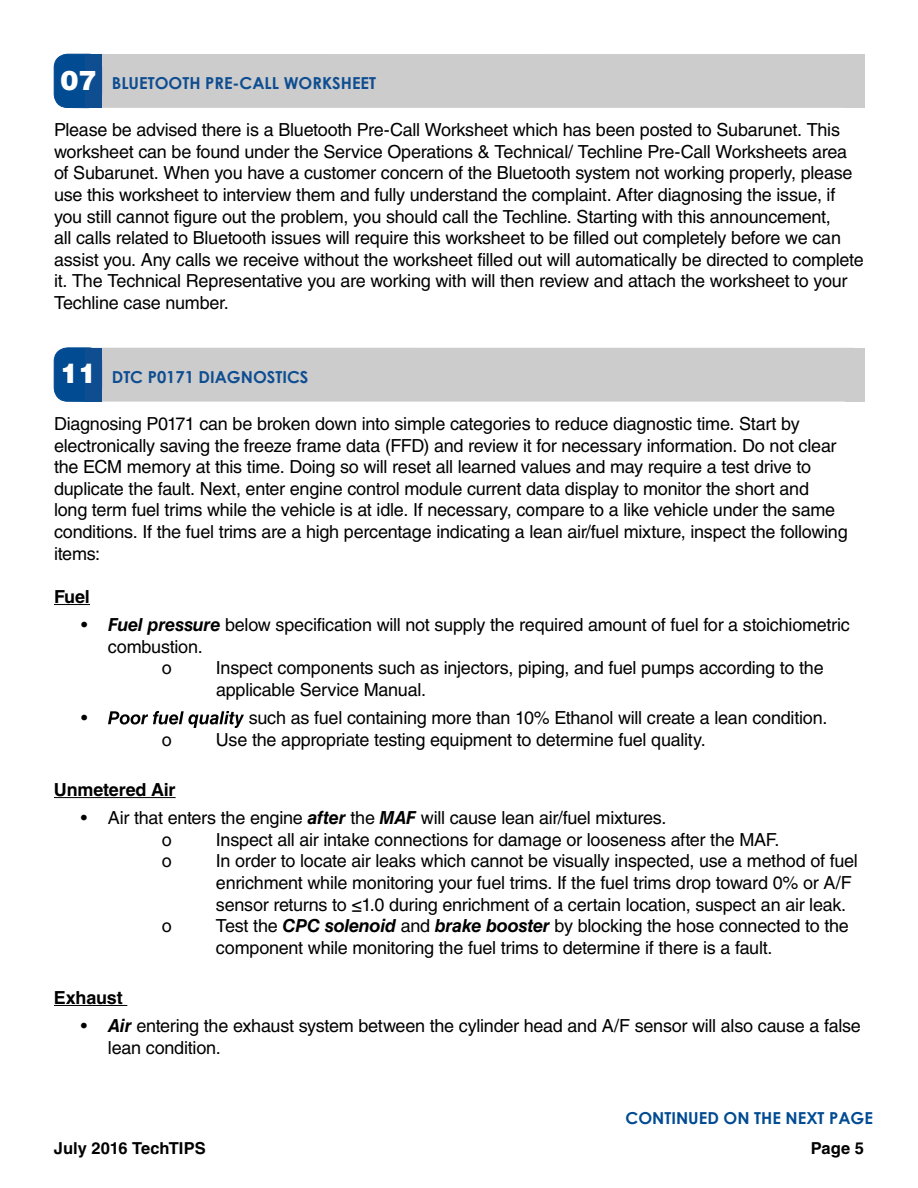
<style>
.page{position:relative;width:918px;height:1188px;background:#fff}
.page>*{position:absolute;margin:0;border:0;box-sizing:border-box;transform-origin:0 0}
.t1{font:18px/21.6px "Helvetica LT Std";letter-spacing:-.015em;color:#000}
.t2{font:700 18px "Helvetica LT Std";letter-spacing:-.015em;color:#000}
.t3{font:700 16.5px "Century Gothic";color:#0f4d91}
.t4{font:700 16.5px "Century Gothic";color:#004b92}
.t5{font:700 16.5px "Helvetica LT Std";color:#000}
.s1{font-family:"Helvetica LT Std";font-weight:900;font-size:27px;color:#fff}
.s2{font-weight:700;font-style:italic}
</style>
<div class="page">
<hr style="left:54px;top:604px;width:36px;height:1px;background:#000">
<hr style="left:54px;top:797px;width:122px;height:1px;background:#000">
<hr style="left:54px;top:1005px;width:73px;height:1px;background:#000">
<div style="left:54px;top:54px;width:811px;height:54px;background:#ccc;border-radius:14px"></div>
<div style="left:846px;top:54px;width:19px;height:54px;background:#ccc"></div>
<div style="left:54px;top:54px;width:48px;height:54px;background:#004b92;border-radius:14px"></div>
<div style="left:54px;top:54px;width:48px;height:54px;border:1px solid #004b92;border-radius:14px"></div>
<div style="left:85px;top:54px;width:17px;height:54px;background:#0f4d91"></div>
<div style="left:54px;top:348px;width:811px;height:54px;background:#ccc;border-radius:14px"></div>
<div style="left:846px;top:348px;width:19px;height:54px;background:#ccc"></div>
<div style="left:54px;top:348px;width:48px;height:53px;background:#004b92;border-radius:14px"></div>
<div style="left:54px;top:348px;width:48px;height:54px;border:1px solid #004b92;border-radius:14px"></div>
<div style="left:85px;top:348px;width:17px;height:54px;background:#0f4d91"></div>
<svg style="left:108px;top:711px;width:136px;height:17px"></svg>
<p class="t3" style="left:60px;top:71px;width:317px"><span class="s1">07</span> BLUETOOTH PRE-CALL WORKSHEET</p>
<p class="t1" style="left:54px;top:119px;width:811px">Please be advised there is a Bluetooth Pre-Call Worksheet which has been posted to Subarunet. This worksheet can be found under the Service Operations &amp; Technical/ Techline Pre-Call Worksheets area of Subarunet. When you have a customer concern of the Bluetooth system not working properly, please use this worksheet to interview them and fully understand the complaint. After diagnosing the issue, if you still cannot figure out the problem, you should call the Techline. Starting with this announcement,<br>all calls related to Bluetooth issues will require this worksheet to be filled out completely before we can assist you. Any calls we receive without the worksheet filled out will automatically be directed to complete it. The Technical Representative you are working with will then review and attach the worksheet to your Techline case number.</p>
<p class="t3" style="left:60px;top:364px;width:250px"><span class="s1">11</span> DTC P0171 DIAGNOSTICS</p>
<p class="t1" style="left:54px;top:413px;width:795px">Diagnosing P0171 can be broken down into simple categories to reduce diagnostic time. Start by electronically saving the freeze frame data (FFD) and review it for necessary information. Do not clear the ECM memory at this time. Doing so will reset all learned values and may require a test drive to duplicate the fault. Next, enter engine control module current data display to monitor the short and<br>long term fuel trims while the vehicle is at idle. If necessary, compare to a like vehicle under the same conditions. If the fuel trims are a high percentage indicating a lean air/fuel mixture, inspect the following items:</p>
<p class="t2" style="left:54px;top:585px;width:37px">Fuel</p>
<p class="t1" style="left:81px;top:614px;width:770px">• <span class="s2">Fuel pressure</span> below specification will not supply the required amount of fuel for a stoichiometric</p>
<p class="t1" style="left:108px;top:636px;width:96px">combustion.</p>
<p class="t1" style="left:162px;top:657px;width:12px">o</p>
<p class="t1" style="left:216px;top:657px;width:609px">Inspect components such as injectors, piping, and fuel pumps according to the applicable Service Manual.</p>
<p class="t1" style="left:81px;top:707px;width:8px">•</p>
<p class="t1" style="left:249px;top:707px;width:580px">such as fuel containing more than 10% Ethanol will create a lean condition.</p>
<p class="t1" style="left:162px;top:729px;width:12px">o</p>
<p class="t1" style="left:216px;top:729px;width:491px">Use the appropriate testing equipment to determine fuel quality.</p>
<p class="t2" style="left:54px;top:778px;width:123px">Unmetered Air</p>
<p class="t1" style="left:162px;top:807px;width:506px;text-indent:-81px">• Air that enters the engine <span class="s2">after</span> the <span class="s2">MAF</span> will cause lean air/fuel mixtures. o</p>
<p class="t1" style="left:216px;top:829px;width:565px">Inspect all air intake connections for damage or looseness after the MAF.</p>
<p class="t1" style="left:162px;top:850px;width:12px">o</p>
<p class="t1" style="left:216px;top:850px;width:643px">In order to locate air leaks which cannot be visually inspected, use a method of fuel enrichment while monitoring your fuel trims. If the fuel trims drop toward 0% or A/F sensor returns to ≤1.0 during enrichment of a certain location, suspect an air leak.</p>
<p class="t1" style="left:162px;top:915px;width:12px">o</p>
<p class="t1" style="left:216px;top:915px;width:635px">Test the <span class="s2">CPC solenoid</span> and <span class="s2">brake booster</span> by blocking the hose connected to the component while monitoring the fuel trims to determine if there is a fault.</p>
<p class="t2" style="left:54px;top:986px;width:70px">Exhaust</p>
<p class="t1" style="left:108px;top:1015px;width:754px;text-indent:-27px">• <span class="s2">Air</span> entering the exhaust system between the cylinder head and A/F sensor will also cause a false lean condition.</p>
<p class="t4" style="left:626px;top:1105px;width:249px">CONTINUED ON THE NEXT PAGE</p>
<p class="t5" style="left:54px;top:1139px;width:153px">July 2016 TechTIPS</p>
<p class="t5" style="left:811px;top:1139px;width:55px">Page 5</p>
</div>
